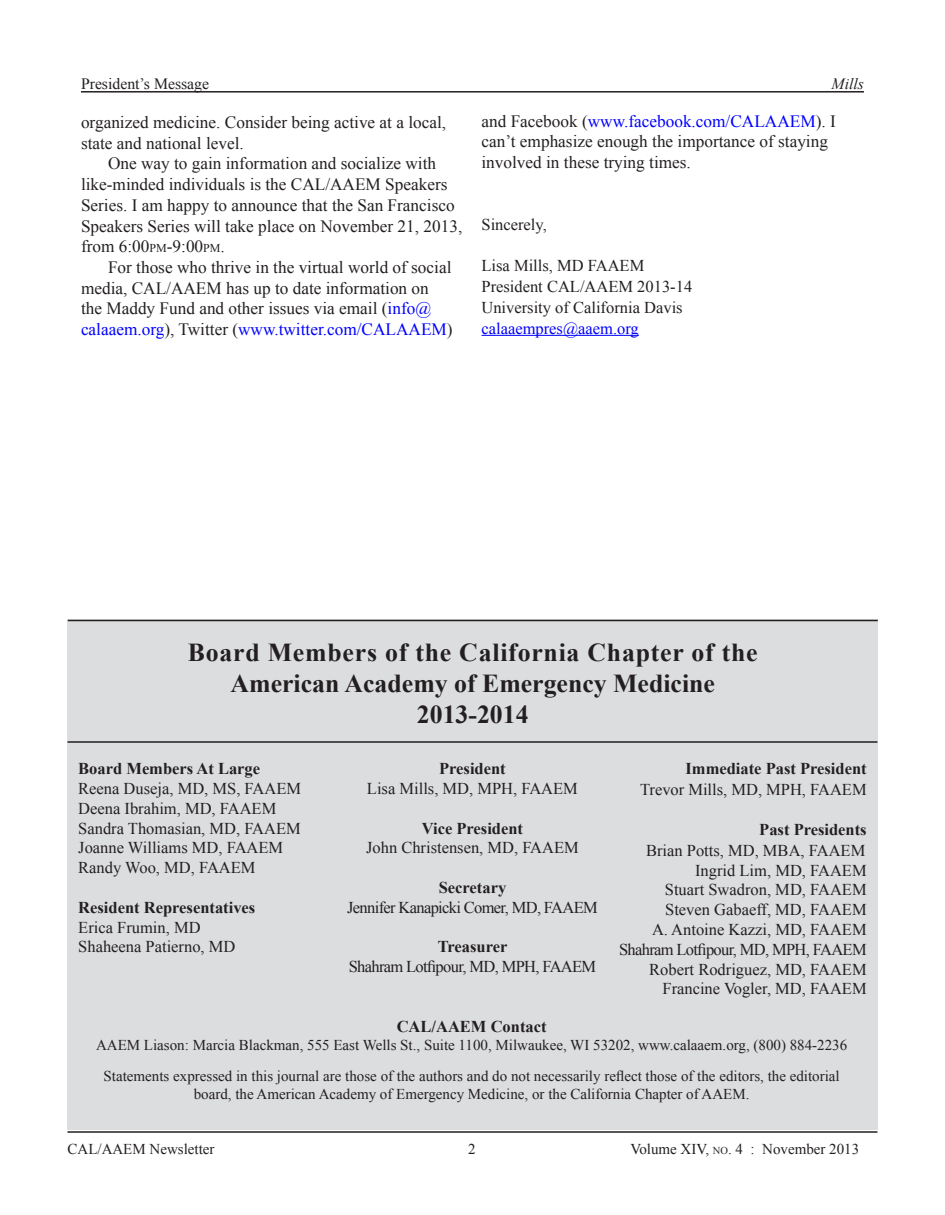
<style>
.page{position:relative;width:945px;height:1215px;background:#fff}
.page>*{position:absolute;margin:0;border:0;box-sizing:border-box;transform-origin:0 0}
.Heading_4{font:700 25.8px "Times New Roman";color:#231f20}
.Heading_4-2{font:700 25.8px "Times New Roman";letter-spacing:.03em;color:#231f20}
.t1{font:17.25px/20.7px "Times New Roman";color:#231f20}
.Heading_4-3{font:16.5px "Times New Roman";color:#231f20}
.Heading_4-4{font:700 16.5px "Times New Roman";color:#231f20}
.Heading_4-5{font:16.5px "Times New Roman";letter-spacing:-.04em;color:#231f20}
.t2{font:16.5px "Times New Roman";color:#00f}
.t3{font:15.75px "Times New Roman";color:#231f20}
.t4{font:italic 15.75px "Times New Roman";color:#231f20}
.t5{font:15px/18px "Times New Roman";color:#231f20;text-align:center}
.s1{font-size:12px}
.s2{color:#00f}
.s3{font-size:10.5px}
</style>
<div class="page">
<hr style="left:68px;top:1131px;width:810px;height:2px;background:#231f20">
<hr style="left:81px;top:91px;width:783px;height:2px;background:#231f20">
<hr style="left:482px;top:335px;width:157px;height:1px;background:#00f">
<div style="left:68px;top:620px;width:810px;height:510px;background:#dcdddf"></div>
<hr style="left:68px;top:620px;width:810px;height:1px;background:#231f20">
<hr style="left:68px;top:741px;width:810px;height:2px;background:#231f20">
<p class="t3" style="left:81px;top:73px;width:130px">President’s Message</p>
<p class="t4" style="left:832px;top:73px;width:34px">Mills</p>
<p class="t1" style="left:81px;top:112px;width:367px">organized medicine. Consider being active at a local, state and national level.</p>
<p class="t1" style="left:81px;top:153px;width:383px;text-indent:27px">One way to gain information and socialize with like-minded individuals is the CAL/AAEM Speakers Series. I am happy to announce that the San Francisco Speakers Series will take place on November 21, 2013, from 6:00<span class="s1">PM</span>-9:00<span class="s1">PM</span>.</p>
<p class="t1" style="left:81px;top:257px;width:373px;text-indent:27px">For those who thrive in the virtual world of social media, CAL/AAEM has up to date information on the Maddy Fund and other issues via email (<span class="s2">info@ calaaem.org</span>), Twitter (<span class="s2">www.twitter.com/CALAAEM</span>)</p>
<p class="t1" style="left:482px;top:110px;width:356px">and Facebook (<span class="s2">www.facebook.com/CALAAEM</span>). I can’t emphasize enough the importance of staying involved in these trying times.</p>
<p class="Heading_4-3" style="left:482px;top:213px;width:67px">Sincerely,</p>
<p class="Heading_4-3" style="left:482px;top:255px;width:164px">Lisa Mills, MD FAAEM</p>
<p class="Heading_4-3" style="left:482px;top:276px;width:212px">President CAL/AAEM 2013-14</p>
<p class="Heading_4-3" style="left:482px;top:296px;width:203px">University of California Davis</p>
<p class="t2" style="left:482px;top:317px;width:159px">calaaempres@aaem.org</p>
<p class="Heading_4-2" style="left:188px;top:635px;width:571px">Board Members of the California Chapter of the</p>
<p class="Heading_4" style="left:231px;top:666px;width:486px">American Academy of Emergency Medicine</p>
<p class="Heading_4" style="left:417px;top:697px;width:113px">2013-2014</p>
<p class="Heading_4-4" style="left:78px;top:757px;width:183px">Board Members At Large</p>
<p class="Heading_4-3" style="left:78px;top:777px;width:224px">Reena Duseja, MD, MS, FAAEM</p>
<p class="Heading_4-3" style="left:78px;top:797px;width:200px">Deena Ibrahim, MD, FAAEM</p>
<p class="Heading_4-3" style="left:78px;top:817px;width:224px">Sandra Thomasian, MD, FAAEM</p>
<p class="Heading_4-3" style="left:78px;top:837px;width:206px">Joanne Williams MD, FAAEM</p>
<p class="Heading_4-3" style="left:78px;top:857px;width:179px">Randy Woo, MD, FAAEM</p>
<p class="Heading_4-4" style="left:78px;top:896px;width:179px">Resident Representatives</p>
<p class="Heading_4-3" style="left:78px;top:916px;width:124px">Erica Frumin, MD</p>
<p class="Heading_4-3" style="left:78px;top:936px;width:159px">Shaheena Patierno, MD</p>
<p class="Heading_4-4" style="left:439px;top:757px;width:68px">President</p>
<p class="Heading_4-3" style="left:367px;top:777px;width:213px">Lisa Mills, MD, MPH, FAAEM</p>
<p class="Heading_4-4" style="left:422px;top:817px;width:103px">Vice President</p>
<p class="Heading_4-3" style="left:366px;top:837px;width:214px">John Christensen, MD, FAAEM</p>
<p class="Heading_4-4" style="left:439px;top:876px;width:69px">Secretary</p>
<p class="Heading_4-5" style="left:347px;top:896px;width:252px">Jennifer Kanapicki Comer, MD, FAAEM</p>
<p class="Heading_4-4" style="left:438px;top:935px;width:71px">Treasurer</p>
<p class="Heading_4-5" style="left:349px;top:956px;width:249px">Shahram Lotfipour, MD, MPH, FAAEM</p>
<p class="Heading_4-4" style="left:686px;top:757px;width:183px">Immediate Past President</p>
<p class="Heading_4-3" style="left:640px;top:779px;width:228px">Trevor Mills, MD, MPH, FAAEM</p>
<p class="Heading_4-4" style="left:759px;top:818px;width:109px">Past Presidents</p>
<p class="Heading_4-3" style="left:646px;top:839px;width:221px">Brian Potts, MD, MBA, FAAEM</p>
<p class="Heading_4-3" style="left:695px;top:859px;width:173px">Ingrid Lim, MD, FAAEM</p>
<p class="Heading_4-3" style="left:665px;top:879px;width:203px">Stuart Swadron, MD, FAAEM</p>
<p class="Heading_4-3" style="left:665px;top:899px;width:203px">Steven Gabaeff, MD, FAAEM</p>
<p class="Heading_4-3" style="left:652px;top:918px;width:216px">A. Antoine Kazzi, MD, FAAEM</p>
<p class="Heading_4-5" style="left:619px;top:938px;width:249px">Shahram Lotfipour, MD, MPH, FAAEM</p>
<p class="Heading_4-3" style="left:649px;top:958px;width:219px">Robert Rodriguez, MD, FAAEM</p>
<p class="Heading_4-3" style="left:662px;top:978px;width:206px">Francine Vogler, MD, FAAEM</p>
<p class="Heading_4-4" style="left:397px;top:1015px;width:151px">CAL/AAEM Contact</p>
<p class="t5" style="left:96px;top:1036px;width:753px">AAEM Liason: Marcia Blackman, 555 East Wells St., Suite 1100, Milwaukee, WI 53202, www.calaaem.org, (800) 884-2236</p>
<p class="t5" style="left:104px;top:1067px;width:738px">Statements expressed in this journal are those of the authors and do not necessarily reflect those of the editors, the editorial board, the American Academy of Emergency Medicine, or the California Chapter of AAEM.</p>
<p class="t5" style="left:68px;top:1139px;width:149px">CAL/AAEM Newsletter</p>
<p class="t5" style="left:468px;top:1139px;width:9px">2</p>
<p class="t5" style="left:630px;top:1139px;width:230px">Volume XIV, <span class="s3">no</span>. 4 : November 2013</p>
</div>
